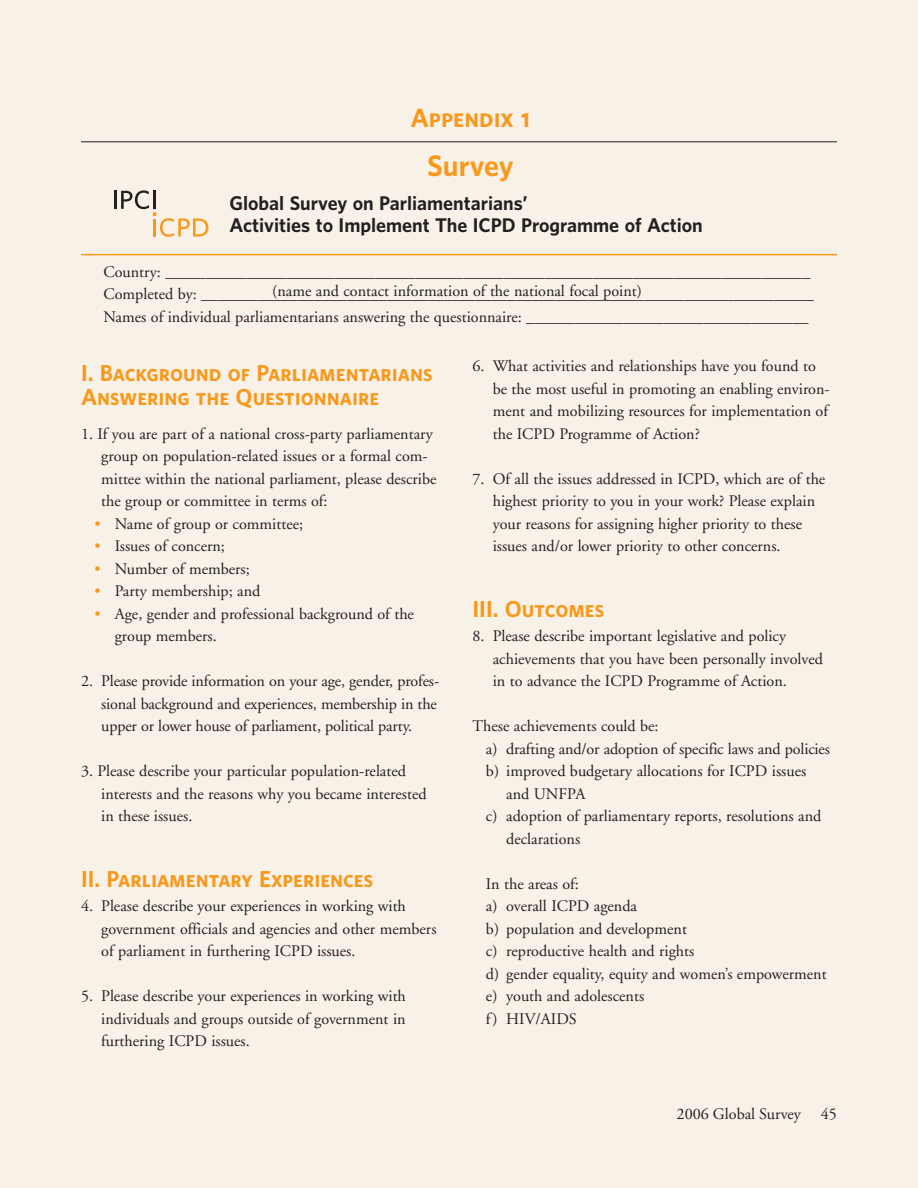
<style>
.page{position:relative;width:918px;height:1188px;background:#fff}
.page>*{position:absolute;margin:0;border:0;box-sizing:border-box;transform-origin:0 0}
.t1{font:700 27px "UNFPA";color:#f8991c}
.t2{font:24px "UNFPA Bold SC";color:#f8991c}
.t3{font:21px/24px "UNFPA Bold SC";color:#f8991c}
.t4{font:700 18px/21.6px "UNFPA";color:#231f20}
.t5{font:16.2px/22.5px "Adobe Garamond";color:#231f20}
.s1{color:#f8991c}
</style>
<div class="page">
<div style="left:1px;top:0;width:917px;height:1188px;background:#f8f1e8"></div>
<hr style="left:81px;top:254px;width:756px;height:1px;background:#f8991c">
<hr style="left:81px;top:141px;width:756px;height:1px;background:#231f20">
<svg style="left:114px;top:190px;width:94px;height:47px"></svg>
<h2 class="t2" style="left:410px;top:105px;width:121px">Appendix 1</h2>
<h1 class="t1" style="left:427px;top:155px;width:88px">Survey</h1>
<p class="t4" style="left:230px;top:194px;width:475px">Global Survey on Parliamentarians’<br>Activities to Implement The ICPD Programme of Action</p>
<p class="t5" style="left:104px;top:262px;width:712px">Country: ________________________________________________________________________________<br>Completed by: ____________________________________________________________________________<br>Names of individual parliamentarians answering the questionnaire: ___________________________________</p>
<p class="t5" style="left:272px;top:281px;width:371px">(name and contact information of the national focal point)</p>
<p class="t3" style="left:81px;top:362px;width:353px">I. Background of Parliamentarians<br>Answering the Questionnaire</p>
<p class="t5" style="left:101px;top:424px;width:337px;text-indent:-20px">1. If you are part of a national cross-party parliamentary group on population-related issues or a formal com&shy;mittee within the national parliament, please describe the group or committee in terms of:</p>
<p class="t5" style="left:94px;top:514px;width:210px"><span class="s1">•</span> Name of group or committee;</p>
<p class="t5" style="left:94px;top:536px;width:132px"><span class="s1">•</span> Issues of concern;</p>
<p class="t5" style="left:94px;top:559px;width:157px"><span class="s1">•</span> Number of members;</p>
<p class="t5" style="left:94px;top:581px;width:167px"><span class="s1">•</span> Party membership; and</p>
<p class="t5" style="left:115px;top:604px;width:301px;text-indent:-20px"><span class="s1">•</span> Age, gender and professional background of the group members.</p>
<p class="t5" style="left:101px;top:671px;width:339px;text-indent:-20px">2. Please provide information on your age, gender, profes&shy;sional background and experiences, membership in the upper or lower house of parliament, political party.</p>
<p class="t5" style="left:101px;top:761px;width:327px;text-indent:-20px">3. Please describe your particular population-related interests and the reasons why you became interested in these issues.</p>
<p class="t3" style="left:81px;top:867px;width:294px">II. Parliamentary Experiences</p>
<p class="t5" style="left:101px;top:896px;width:337px;text-indent:-20px">4. Please describe your experiences in working with government officials and agencies and other members of parliament in furthering ICPD issues.</p>
<p class="t5" style="left:101px;top:986px;width:306px;text-align:justify;text-indent:-20px">5. Please describe your experiences in working with individuals and groups outside of government in furthering ICPD issues.</p>
<p class="t5" style="left:493px;top:356px;width:339px;text-indent:-20px">6. What activities and relationships have you found to be the most useful in promoting an enabling environ&shy;ment and mobilizing resources for implementation of the ICPD Programme of Action?</p>
<p class="t5" style="left:493px;top:469px;width:334px;text-indent:-20px">7. Of all the issues addressed in ICPD, which are of the highest priority to you in your work? Please explain your reasons for assigning higher priority to these issues and/or lower priority to other concerns.</p>
<p class="t3" style="left:472px;top:597px;width:133px">III. Outcomes</p>
<p class="t5" style="left:493px;top:626px;width:332px;text-indent:-20px">8. Please describe important legislative and policy achievements that you have been personally involved in to advance the ICPD Programme of Action.</p>
<p class="t5" style="left:472px;top:716px;width:188px">These achievements could be:</p>
<p class="t5" style="left:486px;top:739px;width:346px">a) drafting and/or adoption of specific laws and policies</p>
<p class="t5" style="left:486px;top:761px;width:322px">b) improved budgetary allocations for ICPD issues</p>
<p class="t5" style="left:506px;top:784px;width:81px">and UNFPA</p>
<p class="t5" style="left:486px;top:806px;width:337px">c) adoption of parliamentary reports, resolutions and</p>
<p class="t5" style="left:506px;top:829px;width:76px">declarations</p>
<p class="t5" style="left:486px;top:874px;width:342px">In the areas of:<br>a) overall ICPD agenda<br>b) population and development<br>c) reproductive health and rights<br>d) gender equality, equity and women’s empowerment e) youth and adolescents<br>f) HIV/AIDS</p>
<p class="t5" style="left:677px;top:1104px;width:162px">2006 Global Survey 45</p>
</div>
